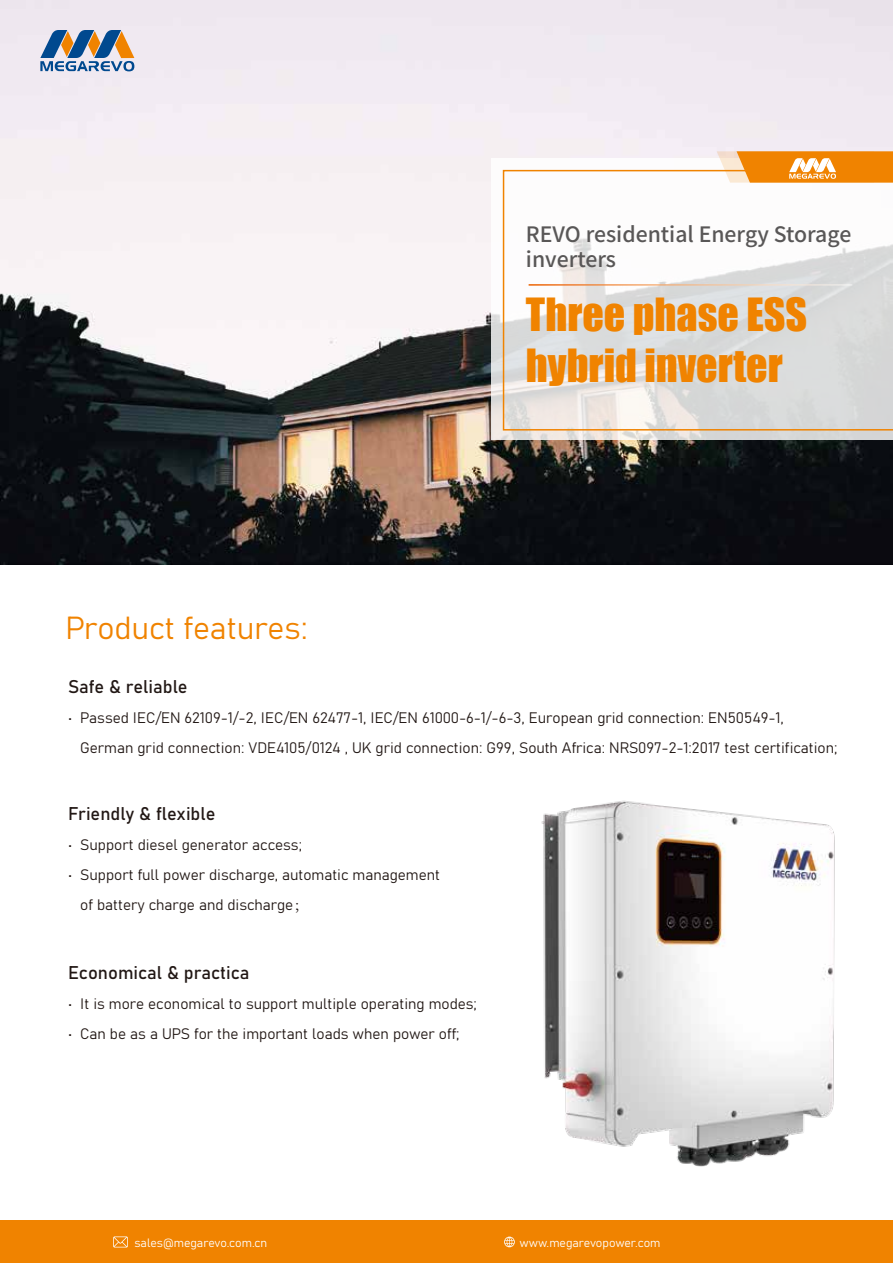
<style>
.page{position:relative;width:893px;height:1263px;background:#fff}
.page>*{position:absolute;margin:0;border:0;box-sizing:border-box;transform-origin:0 0}
.t1{font:42px/50.4px "Impact";color:#f08300}
.t2{font:31.5px "Bahnschrift 300 100";color:#f08300}
.t3{font:500 21.15px/25.5px "Source Han Sans CN";color:#595757}
.t4{font:18.15px "Bahnschrift 400 100";color:#221815}
.t5{font:15px/30px "Bahnschrift 300 100";color:#221815}
.t6{font:12px "Bahnschrift 300 100";color:#fff}
.s1{font-family:"Adobe Song Std";font-weight:300}
</style>
<div class="page">
<img style="left:0;top:0;width:893px;height:564px">
<svg style="left:492px;top:158px;width:401px;height:282px"></svg>
<svg style="left:503px;top:170px;width:390px;height:260px"></svg>
<hr style="left:529px;top:284px;width:323px;height:2px;background:#fff">
<div style="left:1px;top:1221px;width:892px;height:42px;background:#f08300"></div>
<svg style="left:113px;top:1236px;width:15px;height:11px"></svg>
<svg style="left:504px;top:1236px;width:11px;height:11px"></svg>
<svg style="left:717px;top:151px;width:176px;height:32px;background:#f29f3b"></svg>
<img style="left:541px;top:800px;width:294px;height:367px">
<svg style="left:40px;top:30px;width:94px;height:41px;background:#8e98a4"></svg>
<h2 class="t2" style="left:65px;top:604px;width:244px">Product features:</h2>
<h3 class="t3" style="left:526px;top:222px;width:327px">REVO residential Energy Storage inverters</h3>
<h1 class="t1" style="left:526px;top:288px;width:283px">Three phase ESS hybrid inverter</h1>
<p class="t4" style="left:68px;top:673px;width:121px">Safe &amp; reliable</p>
<p class="t5" style="left:80px;top:702px;width:759px;text-indent:-12px">• Passed IEC/EN 62109-1/-2, IEC/EN 62477-1, IEC/EN 61000-6-1/-6-3, European grid connection: EN50549-1,<br>German grid connection: VDE4105/0124 , UK grid connection: G99, South Africa: NRS097-2-1:2017 test certification;</p>
<p class="t4" style="left:68px;top:799px;width:149px">Friendly &amp; flexible</p>
<p class="t5" style="left:68px;top:828px;width:236px">• Support diesel generator access;</p>
<p class="t5" style="left:80px;top:858px;width:361px;text-indent:-12px">• Support full power discharge, automatic management of battery charge and discharge<span class="s1">；</span></p>
<p class="t4" style="left:68px;top:959px;width:183px">Economical &amp; practica</p>
<p class="t5" style="left:68px;top:988px;width:410px">• It is more economical to support multiple operating modes;</p>
<p class="t5" style="left:68px;top:1018px;width:393px">• Can be as a UPS for the important loads when power off;</p>
<p class="t6" style="left:134px;top:1233px;width:134px">sales@megarevo.com.cn</p>
<p class="t6" style="left:519px;top:1233px;width:143px">www.megarevopower.com</p>
</div>
